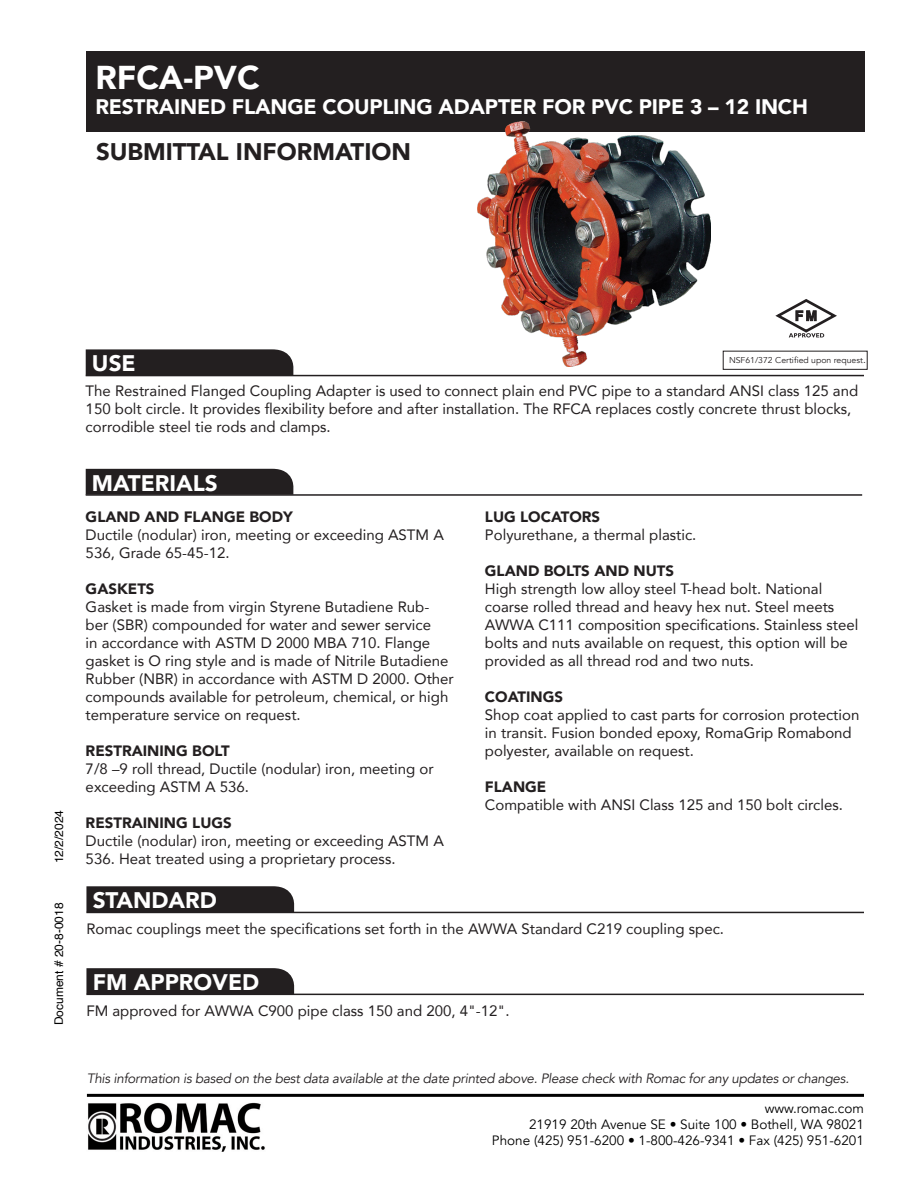
<style>
.page{position:relative;width:918px;height:1188px;background:#fff}
.page>*{position:absolute;margin:0;border:0;box-sizing:border-box;transform-origin:0 0}
.t1{font:900 33px "Avenir";color:#fff}
.t2{font:900 24px "Avenir";color:#231f20}
.t3{font:900 22.5px "Avenir";color:#fff}
.t4{font:900 21px "Avenir";letter-spacing:-.01em;color:#fff}
.Body_text{font:15px/18px "Avenir";color:#231f20}
.t5{font:italic 13.5px "Avenir";letter-spacing:-.02em;color:#231f20}
.t6{font:13.5px/16.2px "Avenir";color:#000;text-align:right}
.t7{font:12px "Helvetica";color:#000}
.Body_text-2{font:8.4px "Avenir";color:#231f20}
.s1{font-weight:900}
.s2{font-size:10.2px}
</style>
<div class="page">
<hr style="left:87px;top:1094px;width:777px;height:3px;background:#000">
<img style="left:88px;top:1102px;width:177px;height:49px">
<div style="left:86px;top:51px;width:779px;height:81px;background:#231f20"></div>
<div style="left:86px;top:886px;width:209px;height:26px;background:#231f20"></div>
<hr style="left:86px;top:912px;width:778px;height:1px;background:#231f20">
<div style="left:86px;top:968px;width:209px;height:26px;background:#231f20"></div>
<hr style="left:86px;top:994px;width:778px;height:1px;background:#231f20">
<div style="left:86px;top:349px;width:208px;height:26px;background:#231f20"></div>
<hr style="left:86px;top:375px;width:778px;height:1px;background:#231f20">
<div style="left:86px;top:469px;width:208px;height:25px;background:#231f20"></div>
<hr style="left:86px;top:494px;width:776px;height:2px;background:#231f20">
<img style="left:478px;top:122px;width:232px;height:245px">
<svg style="left:775px;top:299px;width:62px;height:39px"></svg>
<p class="t1" style="left:95px;top:49px;width:166px">RFCA-PVC</p>
<p class="t4" style="left:95px;top:88px;width:714px">RESTRAINED FLANGE COUPLING ADAPTER FOR PVC PIPE 3 – 12 INCH</p>
<h2 class="t2" style="left:96px;top:131px;width:317px">SUBMITTAL INFORMATION</h2>
<p class="t7" style="left:50px;top:863px;width:55px;rotate:-90deg">12/2/2024</p>
<p class="t7" style="left:50px;top:1025px;width:124px;rotate:-90deg">Document # 20-8-0018</p>
<p class="t3" style="left:92px;top:344px;width:45px">USE</p>
<p class="Body_text" style="left:86px;top:381px;width:774px">The Restrained Flanged Coupling Adapter is used to connect plain end PVC pipe to a standard ANSI class 125 and<br>150 bolt circle. It provides flexibility before and after installation. The RFCA replaces costly concrete thrust blocks, corrodible steel tie rods and clamps.</p>
<p class="t3" style="left:92px;top:464px;width:127px">MATERIALS</p>
<p class="Body_text" style="left:86px;top:507px;width:360px"><span class="s1">GLAND AND FLANGE BODY<br></span>Ductile (nodular) iron, meeting or exceeding ASTM A<br>536, Grade 65-45-12.</p>
<p class="Body_text" style="left:86px;top:579px;width:370px"><span class="s1">GASKETS<br></span>Gasket is made from virgin Styrene Butadiene Rub&shy;ber (SBR) compounded for water and sewer service<br>in accordance with ASTM D 2000 MBA 710. Flange gasket is O ring style and is made of Nitrile Butadiene Rubber (NBR) in accordance with ASTM D 2000. Other compounds available for petroleum, chemical, or high temperature service on request.</p>
<p class="Body_text" style="left:86px;top:741px;width:350px"><span class="s1">RESTRAINING BOLT<br></span>7/8 –9 roll thread, Ductile (nodular) iron, meeting or exceeding ASTM A 536.</p>
<p class="Body_text" style="left:86px;top:813px;width:360px"><span class="s1">RESTRAINING LUGS<br></span>Ductile (nodular) iron, meeting or exceeding ASTM A<br>536. Heat treated using a proprietary process.</p>
<p class="Body_text-2" style="left:729px;top:356px;width:138px">NSF61/372 Certified upon request<span class="s2">.</span></p>
<p class="Body_text" style="left:485px;top:507px;width:213px"><span class="s1">LUG LOCATORS<br></span>Polyurethane, a thermal plastic.</p>
<p class="Body_text" style="left:485px;top:561px;width:375px"><span class="s1">GLAND BOLTS AND NUTS<br></span>High strength low alloy steel T-head bolt. National coarse rolled thread and heavy hex nut. Steel meets AWWA C111 composition specifications. Stainless steel bolts and nuts available on request, this option will be provided as all thread rod and two nuts.</p>
<p class="Body_text" style="left:485px;top:687px;width:376px"><span class="s1">COATINGS<br></span>Shop coat applied to cast parts for corrosion protection in transit. Fusion bonded epoxy, RomaGrip Romabond polyester, available on request.</p>
<p class="Body_text" style="left:485px;top:777px;width:359px"><span class="s1">FLANGE<br></span>Compatible with ANSI Class 125 and 150 bolt circles.</p>
<p class="t3" style="left:93px;top:881px;width:126px">STANDARD</p>
<p class="Body_text" style="left:86px;top:920px;width:639px">Romac couplings meet the specifications set forth in the AWWA Standard C219 coupling spec.</p>
<p class="t3" style="left:93px;top:963px;width:168px">FM APPROVED</p>
<p class="Body_text" style="left:86px;top:1001px;width:425px">FM approved for AWWA C900 pipe class 150 and 200, 4"-12".</p>
<p class="t5" style="left:87px;top:1071px;width:764px">This information is based on the best data available at the date printed above. Please check with Romac for any updates or changes.</p>
<p class="t6" style="left:492px;top:1100px;width:374px">www.romac.com<br>21919 20th Avenue SE • Suite 100 • Bothell, WA 98021<br>Phone (425) 951-6200 • 1-800-426-9341 • Fax (425) 951-6201</p>
</div>
